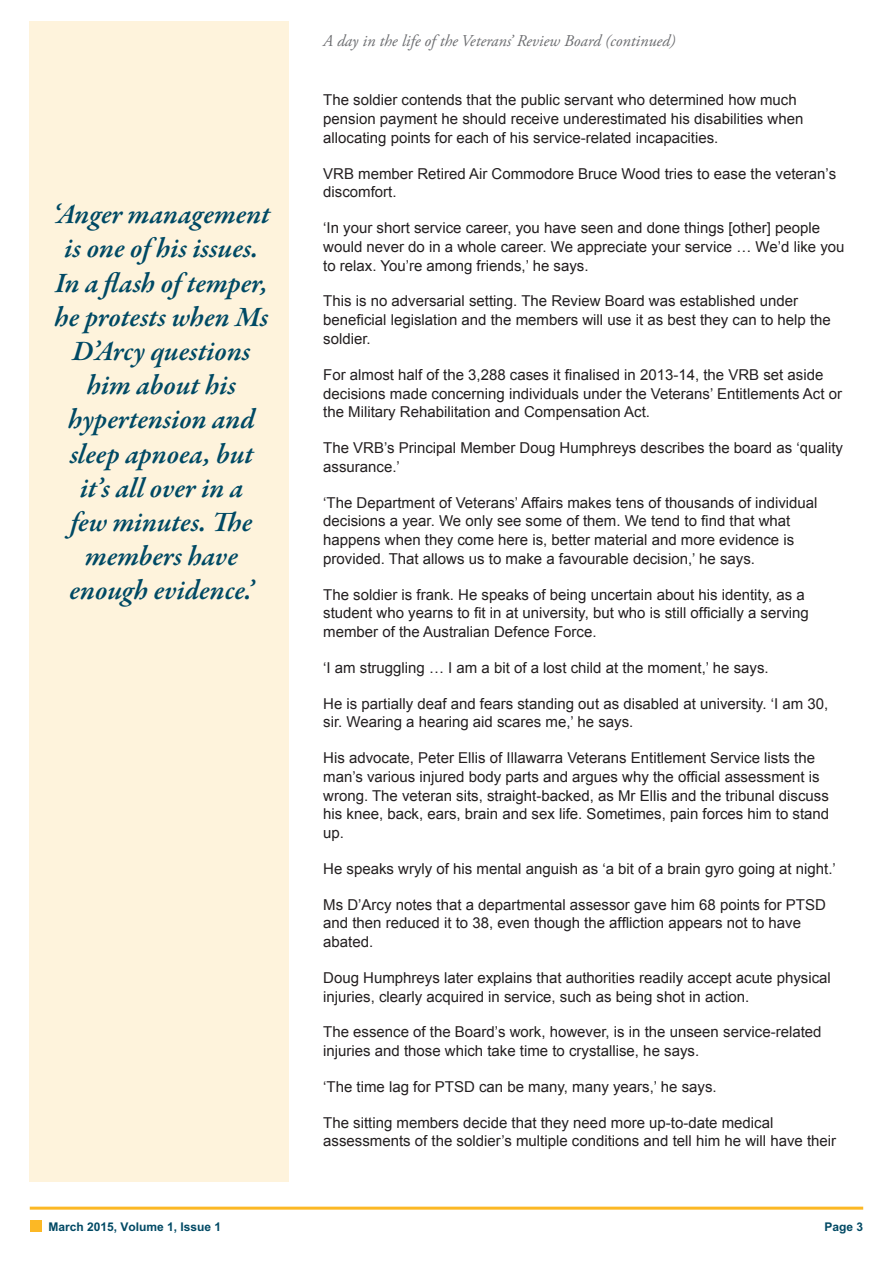
<style>
.page{position:relative;width:893px;height:1263px;background:#fff}
.page>*{position:absolute;margin:0;border:0;box-sizing:border-box;transform-origin:0 0}
.Pull_quotes{font:italic 600 28.5px/34.2px "Garamond Premr Pro";color:#004964;text-align:center}
.cont{font:italic 16.5px "Adobe Garamond Pro";color:#6c6d70}
.Body_copy{font:15px/18.8px "Arial";color:#231f20}
.t1{font:700 12px "Arial";color:#004964}
</style>
<div class="page">
<div style="left:30px;top:1220px;width:12px;height:12px;background:#fcb825"></div>
<hr style="left:30px;top:1206px;width:833px;height:3px;background:#fcb825">
<div style="left:30px;top:21px;width:259px;height:1161px;background:#fef3dc"></div>
<p class="Pull_quotes" style="left:53px;top:199px;width:218px">‘Anger management is one of his issues.<br>In a flash of temper, he protests when Ms<br>D’Arcy questions him about his hypertension and sleep apnoea, but it’s all over in a<br>few minutes. The members have enough evidence.’</p>
<p class="cont" style="left:323px;top:31px;width:354px">A day in the life of the Veterans’ Review Board (continued)</p>
<p class="Body_copy" style="left:323px;top:91px;width:482px">The soldier contends that the public servant who determined how much pension payment he should receive underestimated his disabilities when allocating points for each of his service-related incapacities.</p>
<p class="Body_copy" style="left:323px;top:164px;width:515px">VRB member Retired Air Commodore Bruce Wood tries to ease the veteran’s discomfort.</p>
<p class="Body_copy" style="left:323px;top:219px;width:523px">‘In your short service career, you have seen and done things [other] people would never do in a whole career. We appreciate your service … We’d like you to relax. You’re among friends,’ he says.</p>
<p class="Body_copy" style="left:323px;top:292px;width:509px">This is no adversarial setting. The Review Board was established under beneficial legislation and the members will use it as best they can to help the soldier.</p>
<p class="Body_copy" style="left:323px;top:365px;width:520px">For almost half of the 3,288 cases it finalised in 2013-14, the VRB set aside decisions made concerning individuals under the Veterans’ Entitlements Act or the Military Rehabilitation and Compensation Act.</p>
<p class="Body_copy" style="left:323px;top:438px;width:521px">The VRB’s Principal Member Doug Humphreys describes the board as ‘quality assurance.’</p>
<p class="Body_copy" style="left:323px;top:493px;width:496px">‘The Department of Veterans’ Affairs makes tens of thousands of individual decisions a year. We only see some of them. We tend to find that what happens when they come here is, better material and more evidence is provided. That allows us to make a favourable decision,’ he says.</p>
<p class="Body_copy" style="left:323px;top:585px;width:487px">The soldier is frank. He speaks of being uncertain about his identity, as a student who yearns to fit in at university, but who is still officially a serving member of the Australian Defence Force.</p>
<p class="Body_copy" style="left:323px;top:658px;width:447px">‘I am struggling … I am a bit of a lost child at the moment,’ he says.</p>
<p class="Body_copy" style="left:323px;top:694px;width:507px">He is partially deaf and fears standing out as disabled at university. ‘I am 30, sir. Wearing a hearing aid scares me,’ he says.</p>
<p class="Body_copy" style="left:323px;top:748px;width:508px">His advocate, Peter Ellis of Illawarra Veterans Entitlement Service lists the man’s various injured body parts and argues why the official assessment is wrong. The veteran sits, straight-backed, as Mr Ellis and the tribunal discuss his knee, back, ears, brain and sex life. Sometimes, pain forces him to stand up.</p>
<p class="Body_copy" style="left:323px;top:859px;width:514px">He speaks wryly of his mental anguish as ‘a bit of a brain gyro going at night.’</p>
<p class="Body_copy" style="left:323px;top:895px;width:504px">Ms D’Arcy notes that a departmental assessor gave him 68 points for PTSD and then reduced it to 38, even though the affliction appears not to have abated.</p>
<p class="Body_copy" style="left:323px;top:968px;width:509px">Doug Humphreys later explains that authorities readily accept acute physical injuries, clearly acquired in service, such as being shot in action.</p>
<p class="Body_copy" style="left:323px;top:1023px;width:500px">The essence of the Board’s work, however, is in the unseen service-related injuries and those which take time to crystallise, he says.</p>
<p class="Body_copy" style="left:323px;top:1077px;width:395px">‘The time lag for PTSD can be many, many years,’ he says.</p>
<p class="Body_copy" style="left:323px;top:1113px;width:514px">The sitting members decide that they need more up-to-date medical assessments of the soldier’s multiple conditions and tell him he will have their</p>
<p class="t1" style="left:48px;top:1220px;width:174px">March 2015, Volume 1, Issue 1</p>
<p class="t1" style="left:824px;top:1219px;width:40px">Page 3</p>
</div>
